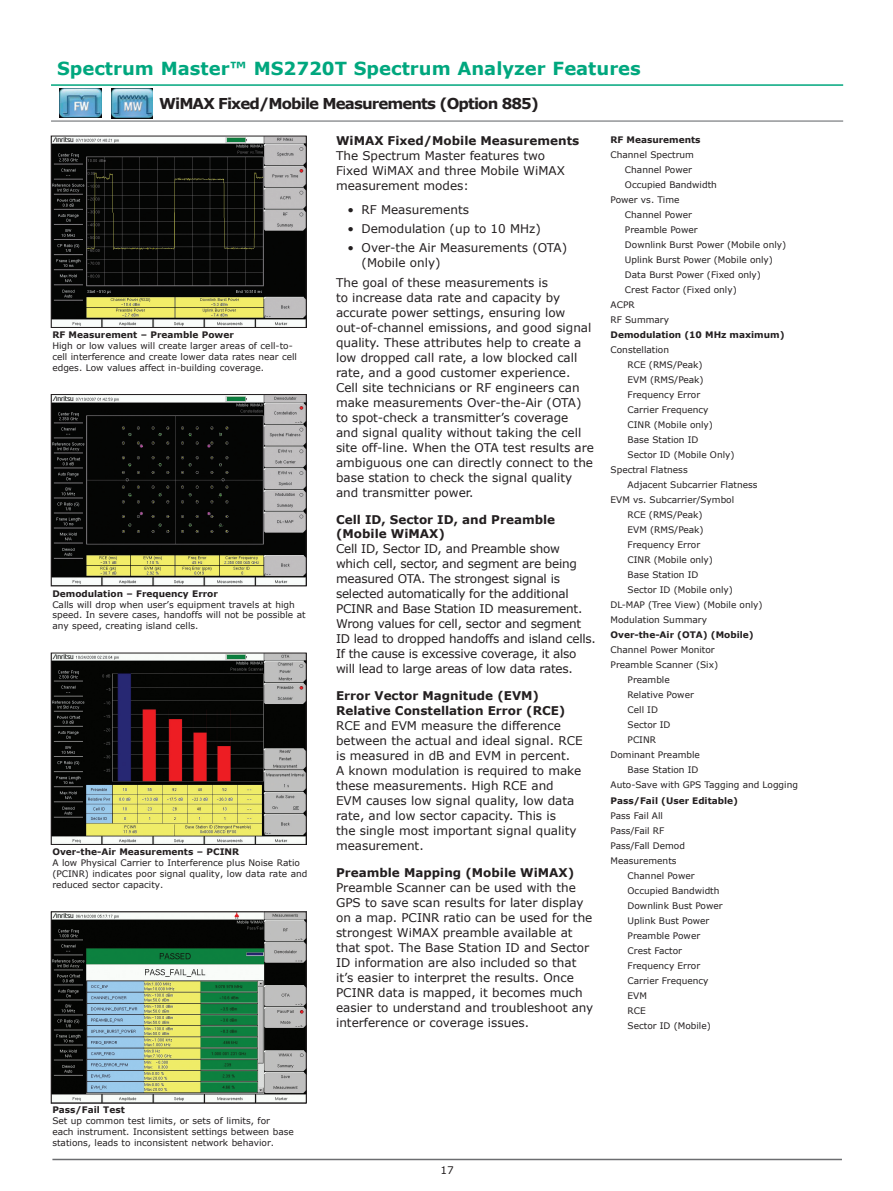
<style>
.page{position:relative;width:893px;height:1191px;background:#fff}
.page>*{position:absolute;margin:0;border:0;box-sizing:border-box;transform-origin:0 0}
.Masthead{font:700 18px "Verdana";color:#00a77e}
.t1{font:700 15px "Verdana";letter-spacing:-.06em;color:#231f20}
.Body_text{font:12px/15px "Verdana";color:#231f20}
.Body_text-2{font:12px/15px "Verdana";letter-spacing:-.02em;color:#231f20}
.Heading_1_Verdana_Bo{font:700 12px/14.4px "Verdana";color:#231f20}
.t2{font:10.5px "Verdana";color:#231f20}
.Figure_Caption_Regul{font:9px/10.8px "Verdana";color:#231f20}
.Indented_Listings_Ve{font:9px "Verdana";color:#231f20}
.Listings_Verdana_Reg{font:9px "Verdana";color:#231f20}
.Figure_Caption_Bold{font:700 9px "Verdana";color:#231f20}
.Listing_Heads_Verdan{font:700 9px "Verdana";color:#231f20}
</style>
<div class="page">
<hr style="left:52px;top:1158px;width:790px;height:2px;background:#6c6d70">
<hr style="left:51px;top:84px;width:792px;height:2px;background:#00a77e">
<hr style="left:51px;top:120px;width:792px;height:2px;background:#939598">
<img style="left:112px;top:89px;width:41px;height:29px">
<img style="left:60px;top:89px;width:42px;height:29px">
<img style="left:53px;top:138px;width:251px;height:188px">
<div style="left:51px;top:136px;width:255px;height:192px;border:1px solid #231f20"></div>
<img style="left:53px;top:396px;width:251px;height:188px">
<div style="left:51px;top:394px;width:255px;height:192px;border:1px solid #231f20"></div>
<img style="left:53px;top:655px;width:251px;height:187px">
<div style="left:51px;top:653px;width:255px;height:191px;border:1px solid #231f20"></div>
<img style="left:53px;top:913px;width:251px;height:188px">
<div style="left:51px;top:911px;width:255px;height:192px;border:1px solid #231f20"></div>
<p class="Masthead" style="left:57px;top:56px;width:585px">Spectrum Master™ MS2720T Spectrum Analyzer Features</p>
<p class="t1" style="left:159px;top:93px;width:382px">WiMAX Fixed/Mobile Measurements (Option 885)</p>
<p class="Listing_Heads_Verdan" style="left:611px;top:133px;width:92px">RF Measurements</p>
<p class="Listings_Verdana_Reg" style="left:611px;top:148px;width:85px">Channel Spectrum</p>
<p class="Figure_Caption_Regul" style="left:625px;top:164px;width:69px">Channel Power</p>
<p class="Figure_Caption_Regul" style="left:625px;top:179px;width:93px">Occupied Bandwidth</p>
<p class="Listings_Verdana_Reg" style="left:611px;top:193px;width:70px">Power vs. Time</p>
<p class="Figure_Caption_Regul" style="left:625px;top:209px;width:69px">Channel Power</p>
<p class="Figure_Caption_Regul" style="left:625px;top:224px;width:74px">Preamble Power</p>
<p class="Figure_Caption_Regul" style="left:625px;top:239px;width:163px">Downlink Burst Power (Mobile only)</p>
<p class="Figure_Caption_Regul" style="left:625px;top:254px;width:150px">Uplink Burst Power (Mobile only)</p>
<p class="Figure_Caption_Regul" style="left:625px;top:269px;width:138px">Data Burst Power (Fixed only)</p>
<p class="Figure_Caption_Regul" style="left:625px;top:284px;width:113px">Crest Factor (Fixed only)</p>
<p class="Listings_Verdana_Reg" style="left:611px;top:298px;width:26px">ACPR</p>
<p class="Listings_Verdana_Reg" style="left:611px;top:313px;width:60px">RF Summary</p>
<p class="Listing_Heads_Verdan" style="left:611px;top:328px;width:176px">Demodulation (10 MHz maximum)</p>
<p class="Listings_Verdana_Reg" style="left:611px;top:343px;width:60px">Constellation</p>
<p class="Indented_Listings_Ve" style="left:628px;top:358px;width:76px">RCE (RMS/Peak)</p>
<p class="Indented_Listings_Ve" style="left:628px;top:373px;width:78px">EVM (RMS/Peak)</p>
<p class="Indented_Listings_Ve" style="left:628px;top:388px;width:74px">Frequency Error</p>
<p class="Indented_Listings_Ve" style="left:628px;top:403px;width:82px">Carrier Frequency</p>
<p class="Indented_Listings_Ve" style="left:628px;top:418px;width:87px">CINR (Mobile only)</p>
<p class="Indented_Listings_Ve" style="left:628px;top:433px;width:72px">Base Station ID</p>
<p class="Indented_Listings_Ve" style="left:628px;top:448px;width:108px">Sector ID (Mobile Only)</p>
<p class="Listings_Verdana_Reg" style="left:611px;top:463px;width:79px">Spectral Flatness</p>
<p class="Indented_Listings_Ve" style="left:628px;top:478px;width:131px">Adjacent Subcarrier Flatness</p>
<p class="Listings_Verdana_Reg" style="left:611px;top:493px;width:125px">EVM vs. Subcarrier/Symbol</p>
<p class="Indented_Listings_Ve" style="left:628px;top:508px;width:76px">RCE (RMS/Peak)</p>
<p class="Indented_Listings_Ve" style="left:628px;top:523px;width:78px">EVM (RMS/Peak)</p>
<p class="Indented_Listings_Ve" style="left:628px;top:538px;width:74px">Frequency Error</p>
<p class="Indented_Listings_Ve" style="left:628px;top:553px;width:87px">CINR (Mobile only)</p>
<p class="Indented_Listings_Ve" style="left:628px;top:568px;width:72px">Base Station ID</p>
<p class="Indented_Listings_Ve" style="left:628px;top:583px;width:107px">Sector ID (Mobile only)</p>
<p class="Listings_Verdana_Reg" style="left:611px;top:598px;width:153px">DL-MAP (Tree View) (Mobile only)</p>
<p class="Listings_Verdana_Reg" style="left:611px;top:613px;width:98px">Modulation Summary</p>
<p class="Listing_Heads_Verdan" style="left:611px;top:628px;width:145px">Over-the-Air (OTA) (Mobile)</p>
<p class="Listings_Verdana_Reg" style="left:611px;top:643px;width:106px">Channel Power Monitor</p>
<p class="Listings_Verdana_Reg" style="left:611px;top:658px;width:109px">Preamble Scanner (Six)</p>
<p class="Indented_Listings_Ve" style="left:628px;top:673px;width:44px">Preamble</p>
<p class="Indented_Listings_Ve" style="left:628px;top:688px;width:68px">Relative Power</p>
<p class="Indented_Listings_Ve" style="left:628px;top:703px;width:32px">Cell ID</p>
<p class="Indented_Listings_Ve" style="left:628px;top:718px;width:44px">Sector ID</p>
<p class="Indented_Listings_Ve" style="left:628px;top:733px;width:30px">PCINR</p>
<p class="Listings_Verdana_Reg" style="left:611px;top:748px;width:91px">Dominant Preamble</p>
<p class="Indented_Listings_Ve" style="left:628px;top:763px;width:72px">Base Station ID</p>
<p class="Listings_Verdana_Reg" style="left:611px;top:778px;width:189px">Auto-Save with GPS Tagging and Logging</p>
<p class="Listing_Heads_Verdan" style="left:611px;top:794px;width:129px">Pass/Fail (User Editable)</p>
<p class="Listings_Verdana_Reg" style="left:611px;top:809px;width:54px">Pass Fail All</p>
<p class="Listings_Verdana_Reg" style="left:611px;top:824px;width:55px">Pass/Fail RF</p>
<p class="Listings_Verdana_Reg" style="left:611px;top:839px;width:76px">Pass/Fall Demod</p>
<p class="Listings_Verdana_Reg" style="left:611px;top:854px;width:68px">Measurements</p>
<p class="Indented_Listings_Ve" style="left:628px;top:869px;width:69px">Channel Power</p>
<p class="Indented_Listings_Ve" style="left:628px;top:884px;width:93px">Occupied Bandwidth</p>
<p class="Indented_Listings_Ve" style="left:628px;top:899px;width:97px">Downlink Bust Power</p>
<p class="Indented_Listings_Ve" style="left:628px;top:914px;width:83px">Uplink Bust Power</p>
<p class="Indented_Listings_Ve" style="left:628px;top:929px;width:74px">Preamble Power</p>
<p class="Indented_Listings_Ve" style="left:628px;top:944px;width:56px">Crest Factor</p>
<p class="Indented_Listings_Ve" style="left:628px;top:959px;width:74px">Frequency Error</p>
<p class="Indented_Listings_Ve" style="left:628px;top:974px;width:82px">Carrier Frequency</p>
<p class="Indented_Listings_Ve" style="left:628px;top:989px;width:21px">EVM</p>
<p class="Indented_Listings_Ve" style="left:628px;top:1004px;width:20px">RCE</p>
<p class="Indented_Listings_Ve" style="left:628px;top:1019px;width:85px">Sector ID (Mobile)</p>
<p class="Heading_1_Verdana_Bo" style="left:336px;top:133px;width:245px">WiMAX Fixed/Mobile Measurements</p>
<p class="Body_text" style="left:336px;top:148px;width:230px">The Spectrum Master features two<br>Fixed WiMAX and three Mobile WiMAX measurement modes:</p>
<p class="Body_text" style="left:348px;top:202px;width:123px">• RF Measurements</p>
<p class="Body_text" style="left:348px;top:221px;width:195px">• Demodulation (up to 10 MHz)</p>
<p class="Body_text" style="left:362px;top:240px;width:207px;text-indent:-14px">• Over-the Air Measurements (OTA) (Mobile only)</p>
<p class="Body_text" style="left:336px;top:274px;width:260px">The goal of these measurements is<br>to increase data rate and capacity by accurate power settings, ensuring low out-of-channel emissions, and good signal quality. These attributes help to create a low dropped call rate, a low blocked call rate, and a good customer experience.<br>Cell site technicians or RF engineers can make measurements Over-the-Air (OTA) to spot-check a transmitter’s coverage<br>and signal quality without taking the cell site off-line. When the OTA test results are ambiguous one can directly connect to the base station to check the signal quality and transmitter power.</p>
<p class="Heading_1_Verdana_Bo" style="left:336px;top:512px;width:221px">Cell ID, Sector ID, and Preamble (Mobile WiMAX)</p>
<p class="Body_text-2" style="left:336px;top:541px;width:261px">Cell ID, Sector ID, and Preamble show which cell, sector, and segment are being measured OTA. The strongest signal is selected automatically for the additional PCINR and Base Station ID measurement.<br>Wrong values for cell, sector and segment ID lead to dropped handoffs and island cells.<br>If the cause is excessive coverage, it also will lead to large areas of low data rates.</p>
<p class="Heading_1_Verdana_Bo" style="left:336px;top:688px;width:231px">Error Vector Magnitude (EVM)<br>Relative Constellation Error (RCE)</p>
<p class="Body_text" style="left:336px;top:718px;width:248px">RCE and EVM measure the difference between the actual and ideal signal. RCE is measured in dB and EVM in percent.<br>A known modulation is required to make these measurements. High RCE and<br>EVM causes low signal quality, low data rate, and low sector capacity. This is<br>the single most important signal quality measurement.</p>
<p class="Heading_1_Verdana_Bo" style="left:336px;top:865px;width:240px">Preamble Mapping (Mobile WiMAX)</p>
<p class="Body_text" style="left:336px;top:880px;width:259px">Preamble Scanner can be used with the GPS to save scan results for later display on a map. PCINR ratio can be used for the strongest WiMAX preamble available at that spot. The Base Station ID and Sector ID information are also included so that it’s easier to interpret the results. Once PCINR data is mapped, it becomes much easier to understand and troubleshoot any interference or coverage issues.</p>
<p class="Figure_Caption_Bold" style="left:52px;top:328px;width:183px">RF Measurement – Preamble Power</p>
<p class="Figure_Caption_Regul" style="left:52px;top:340px;width:246px">High or low values will create larger areas of cell-to&shy;cell interference and create lower data rates near cell edges. Low values affect in-building coverage.</p>
<p class="Figure_Caption_Bold" style="left:52px;top:587px;width:167px">Demodulation – Frequency Error</p>
<p class="Figure_Caption_Regul" style="left:52px;top:599px;width:255px">Calls will drop when user’s equipment travels at high speed. In severe cases, handoffs will not be possible at any speed, creating island cells.</p>
<p class="Figure_Caption_Bold" style="left:52px;top:845px;width:188px">Over-the-Air Measurements – PCINR</p>
<p class="Figure_Caption_Regul" style="left:52px;top:857px;width:257px">A low Physical Carrier to Interference plus Noise Ratio (PCINR) indicates poor signal quality, low data rate and reduced sector capacity.</p>
<p class="Figure_Caption_Bold" style="left:52px;top:1103px;width:74px">Pass/Fail Test</p>
<p class="Figure_Caption_Regul" style="left:52px;top:1115px;width:243px">Set up common test limits, or sets of limits, for<br>each instrument. Inconsistent settings between base stations, leads to inconsistent network behavior.</p>
<p class="t2" style="left:440px;top:1162px;width:15px">17</p>
</div>
